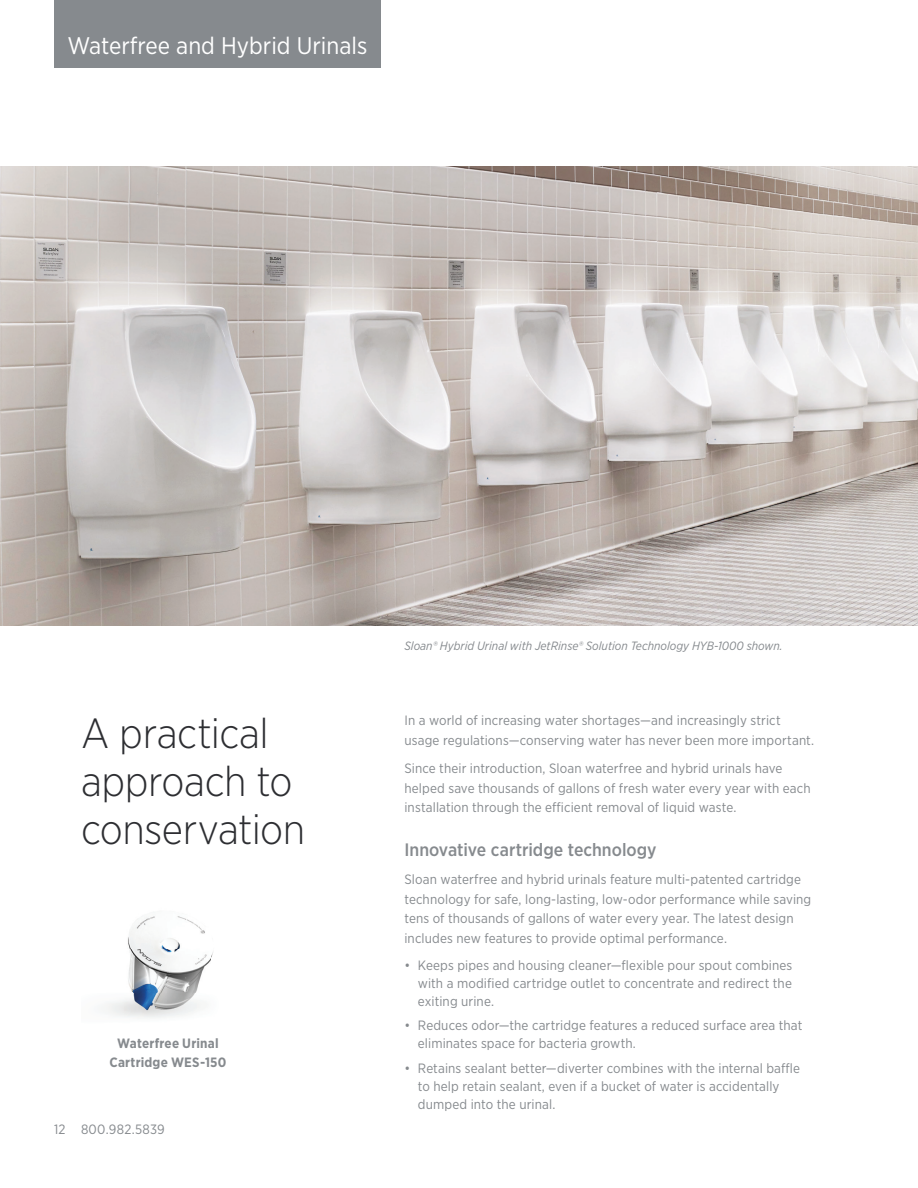
<style>
.page{position:relative;width:918px;height:1188px;background:#fff}
.page>*{position:absolute;margin:0;border:0;box-sizing:border-box;transform-origin:0 0}
.t1{font:300 42px/48px "Gotham Narrow";letter-spacing:-.01em;color:#2d2e32}
.t2{font:24px "Gotham Narrow";color:#fff}
.t3{font:500 18px "Gotham Narrow";color:#868a8e}
.t4{font:13.5px/19.5px "Gotham Narrow";letter-spacing:.01em;color:#868a8e}
.t5{font:700 13.5px/19.5px "Gotham Narrow";letter-spacing:.015em;color:#868a8e;text-align:center}
.t6{font:italic 12px "Gotham Narrow";color:#868a8e}
</style>
<div class="page">
<div style="left:54px;top:0;width:327px;height:67px;background:#868a8e"></div>
<img style="left:0;top:166px;width:918px;height:459px">
<img style="left:106px;top:916px;width:107px;height:102px">
<h2 class="t2" style="left:68px;top:31px;width:301px">Waterfree and Hybrid Urinals</h2>
<h1 class="t1" style="left:81px;top:708px;width:226px">A practical approach to conservation</h1>
<p class="t5" style="left:109px;top:1033px;width:119px">Waterfree Urinal<br>Cartridge WES-150</p>
<p class="t4" style="left:54px;top:1119px;width:112px">12 800.982.5839</p>
<p class="t6" style="left:404px;top:638px;width:380px">Sloan® Hybrid Urinal with JetRinse® Solution Technology HYB-1000 shown.</p>
<p class="t4" style="left:404px;top:710px;width:411px">In a world of increasing water shortages—and increasingly strict usage regulations—conserving water has never been more important.</p>
<p class="t4" style="left:404px;top:758px;width:408px">Since their introduction, Sloan waterfree and hybrid urinals have helped save thousands of gallons of fresh water every year with each installation through the efficient removal of liquid waste.</p>
<h3 class="t3" style="left:404px;top:838px;width:254px">Innovative cartridge technology</h3>
<p class="t4" style="left:404px;top:869px;width:408px">Sloan waterfree and hybrid urinals feature multi-patented cartridge technology for safe, long-lasting, low-odor performance while saving tens of thousands of gallons of water every year. The latest design includes new features to provide optimal performance.</p>
<p class="t4" style="left:418px;top:956px;width:376px;line-height:18px;text-align:justify;text-indent:-14px">• Keeps pipes and housing cleaner—flexible pour spout combines with a modified cartridge outlet to concentrate and redirect the exiting urine.</p>
<p class="t4" style="left:418px;top:1016px;width:386px;line-height:18px;text-indent:-14px">• Reduces odor—the cartridge features a reduced surface area that eliminates space for bacteria growth.</p>
<p class="t4" style="left:418px;top:1059px;width:384px;line-height:18px;text-indent:-14px">• Retains sealant better—diverter combines with the internal baffle to help retain sealant, even if a bucket of water is accidentally dumped into the urinal.</p>
</div>
